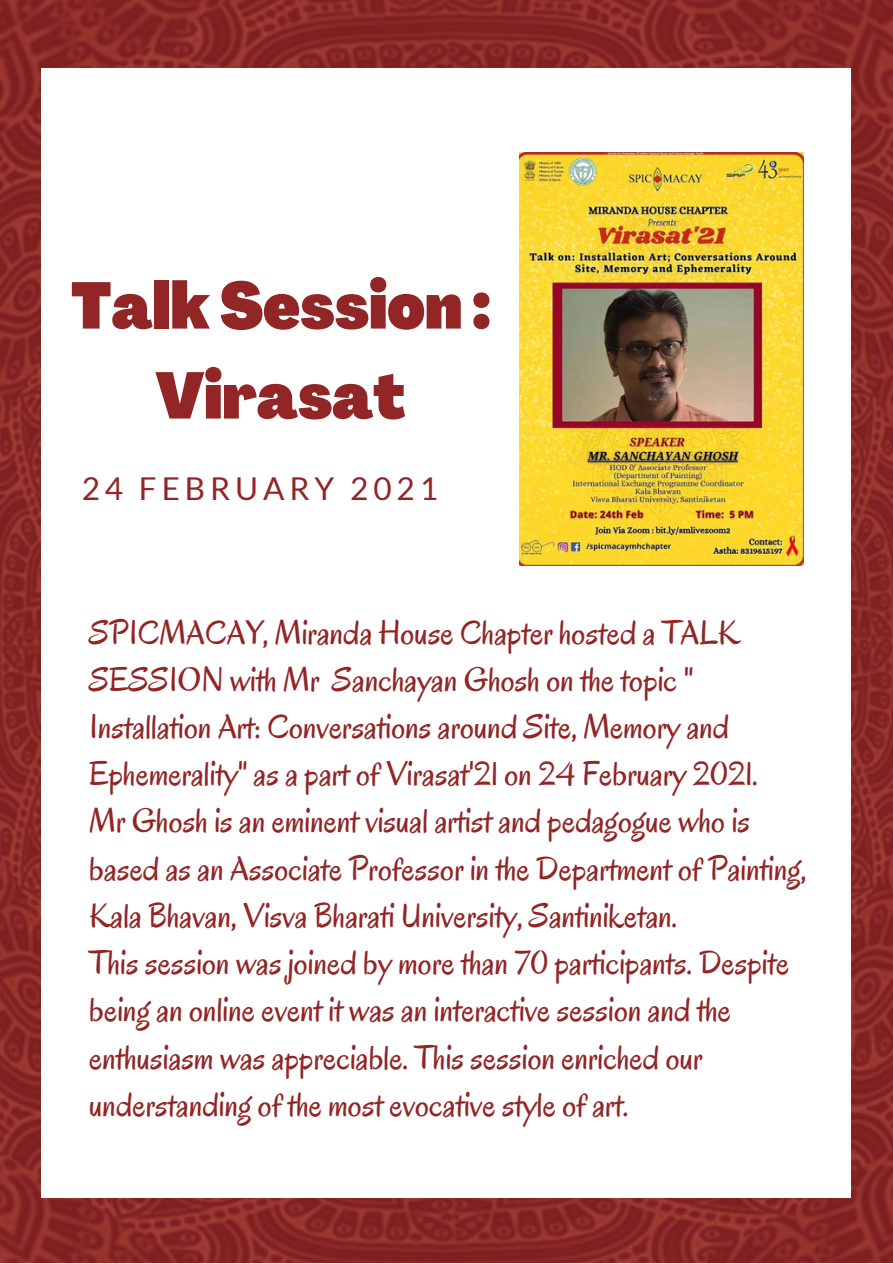
<style>
.page{position:relative;width:893px;height:1264px;background:#fff}
.page>*{position:absolute;margin:0;border:0;box-sizing:border-box;transform-origin:0 0}
.t1{font:900 condensed 64.5px/89.8px "Agrandir";color:#922525;text-align:center}
.t2{font:34.5px/47.2px "Oregano";color:#922525}
.t3{font:31.5px "Lato";letter-spacing:.155em;color:#922525}
</style>
<div class="page">
<img style="left:0;top:0;width:892px;height:1262px">
<div style="left:41px;top:68px;width:810px;height:1129px;background:#fff"></div>
<img style="left:519px;top:153px;width:284px;height:412px">
<h1 class="t1" style="left:71px;top:267px;width:421px">TalkSession :<br>Virasat</h1>
<p class="t3" style="left:82px;top:468px;width:358px">24 FEBRUARY 2021</p>
<p class="t2" style="left:89px;top:609px;width:718px">SPICMACAY, Miranda House Chapter hosted a TALK SESSION with Mr Sanchayan Ghosh on the topic " Installation Art: Conversations around Site, Memory and Ephemerality" as a part of Virasat'21 on 24 February 2021.<br>Mr Ghosh is an eminent visual artist and pedagogue who is based as an Associate Professor in the Department of Painting, Kala Bhavan, Visva Bharati University, Santiniketan.<br>This session was joined by more than 70 participants. Despite being an online event it was an interactive session and the enthusiasm was appreciable. This session enriched our understanding of the most evocative style of art.</p>
</div>
